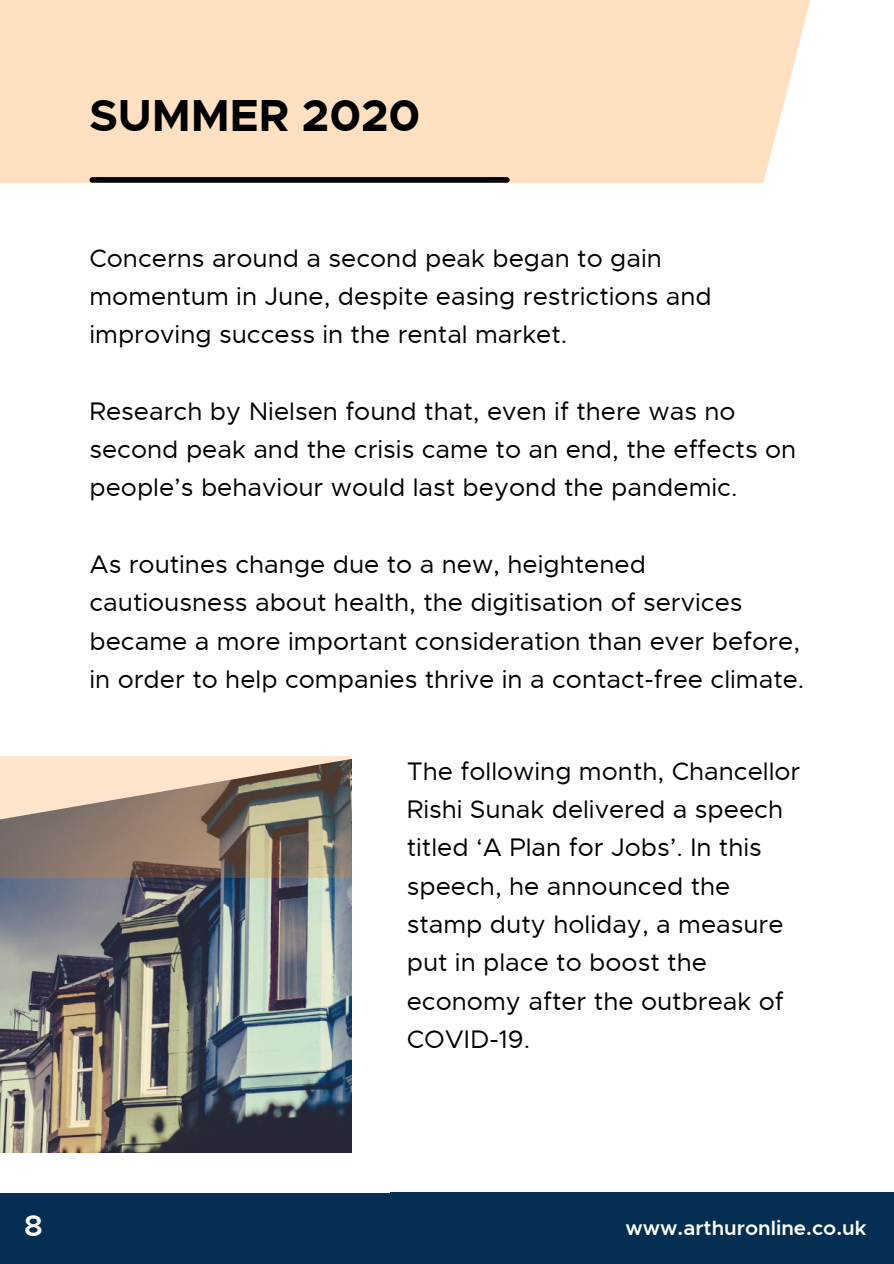
<style>
.page{position:relative;width:894px;height:1264px;background:#fff}
.page>*{position:absolute;margin:0;border:0;box-sizing:border-box;transform-origin:0 0}
.t1{font:700 45px "Metropolis";color:#000}
.t2{font:600 30px "Metropolis";color:#fff}
.t3{font:25.5px/38.2px "Metropolis";color:#000}
.t4{font:600 20.7px "Metropolis";color:#fff}
</style>
<div class="page">
<img style="left:0;top:878px;width:351px;height:275px">
<div style="left:0;top:1192px;width:893px;height:71px;background:#042e52"></div>
<div style="left:0;top:0;width:893px;height:182px;background:#ffe0c0"></div>
<div style="left:92px;top:177px;width:415px;height:6px;background:#000"></div>
<div style="left:0;top:1153px;width:390px;height:40px;background:#fff"></div>
<svg style="left:0;top:756px;width:351px;height:122px;background:#a59382"></svg>
<svg style="left:759px;top:0;width:134px;height:183px"></svg>
<h1 class="t1" style="left:89px;top:87px;width:332px">SUMMER 2020</h1>
<p class="t3" style="left:89px;top:239px;width:623px">Concerns around a second peak began to gain momentum in June, despite easing restrictions and improving success in the rental market.</p>
<p class="t3" style="left:89px;top:392px;width:708px">Research by Nielsen found that, even if there was no second peak and the crisis came to an end, the effects on people’s behaviour would last beyond the pandemic.</p>
<p class="t3" style="left:89px;top:545px;width:716px">As routines change due to a new, heightened cautiousness about health, the digitisation of services became a more important consideration than ever before, in order to help companies thrive in a contact-free climate.</p>
<p class="t3" style="left:406px;top:752px;width:395px">The following month, Chancellor<br>Rishi Sunak delivered a speech titled ‘A Plan for Jobs’. In this speech, he announced the stamp duty holiday, a measure put in place to boost the economy after the outbreak of<br>COVID-19.</p>
<p class="t2" style="left:24px;top:1206px;width:20px">8</p>
<p class="t4" style="left:625px;top:1214px;width:242px">www.arthuronline.co.uk</p>
</div>
